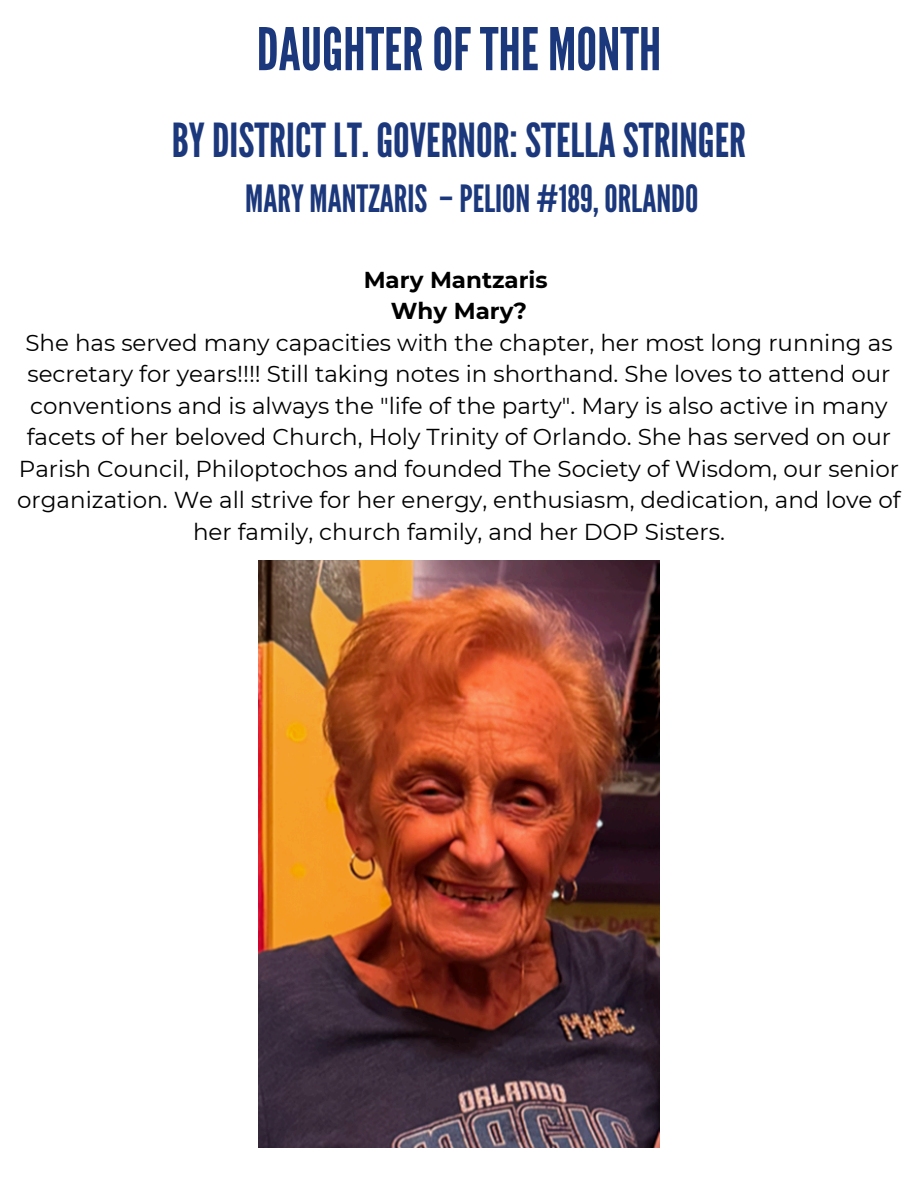
<style>
.page{position:relative;width:918px;height:1188px;background:#fff}
.page>*{position:absolute;margin:0;border:0;box-sizing:border-box;transform-origin:0 0}
.t1{font:58.8px "League Gothic";color:#1c387c}
.t2{font:46.8px "League Gothic";color:#1c387c}
.t3{font:37.5px "League Gothic";color:#1c387c}
.t4{font:22.95px/31.5px "Montserrat";color:#000;text-align:center}
.t5{font:700 22.95px "Montserrat";color:#000}
</style>
<div class="page">
<img style="left:259px;top:561px;width:400px;height:587px">
<h1 class="t1" style="left:257px;top:15px;width:406px">DAUGHTEROFTHE MONTH</h1>
<p class="t2" style="left:172px;top:113px;width:576px">BYDISTRICTLT.GOVERNOR:STELLASTRINGER</p>
<h2 class="t3" style="left:245px;top:177px;width:455px">MARY MANTZARIS –PELION #189,ORLANDO</h2>
<h3 class="t5" style="left:364px;top:266px;width:186px">Mary Mantzaris</h3>
<p class="t5" style="left:391px;top:297px;width:138px">Why Mary?</p>
<p class="t4" style="left:17px;top:327px;width:885px">She has served many capacities with the chapter, her most long running as secretary for years!!!! Still taking notes in shorthand. She loves to attend our conventions and is always the "life of the party". Mary is also active in many facets of her beloved Church, Holy Trinity of Orlando. She has served on our Parish Council, Philoptochos and founded The Society of Wisdom, our senior organization. We all strive for her energy, enthusiasm, dedication, and love of her family, church family, and her DOP Sisters.</p>
</div>
